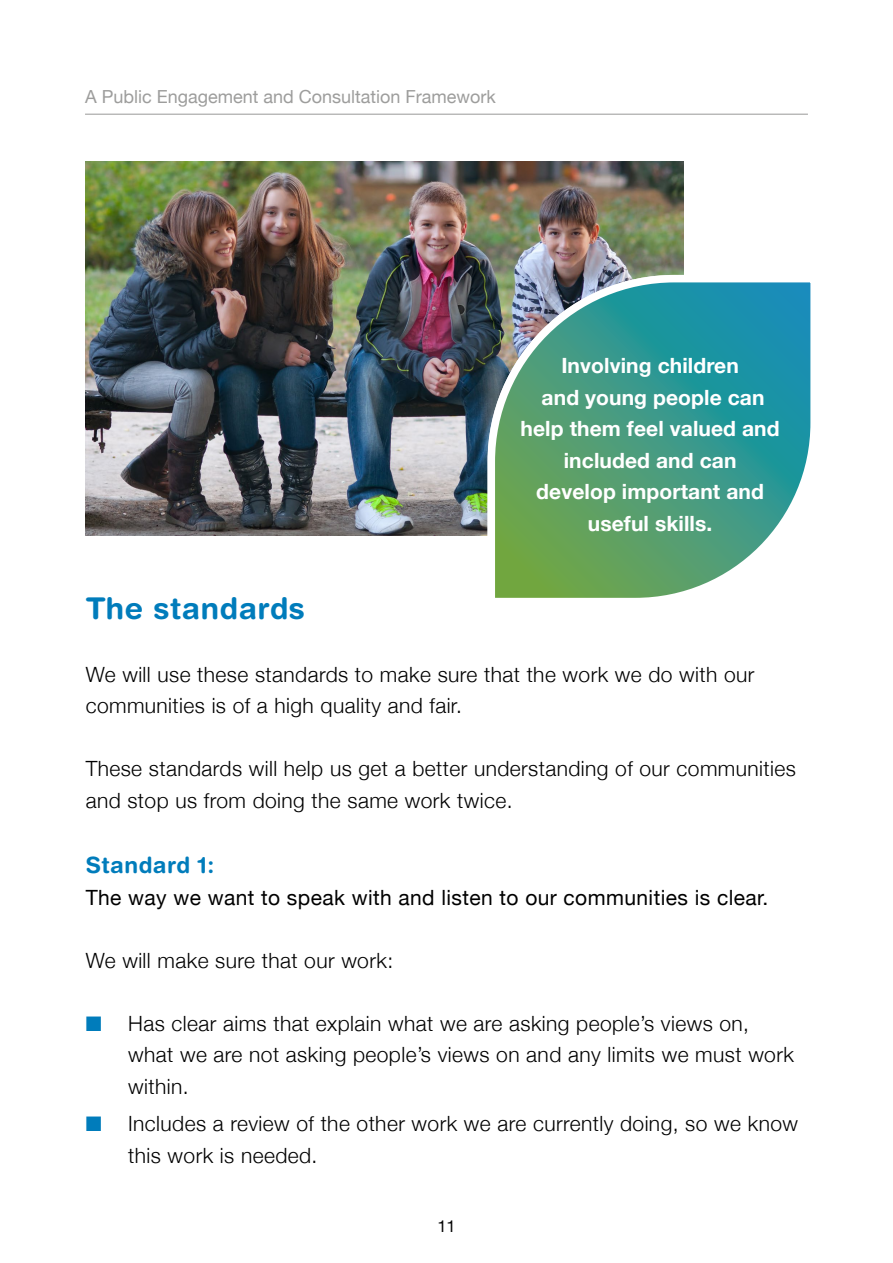
<style>
.page{position:relative;width:893px;height:1263px;background:#fff}
.page>*{position:absolute;margin:0;border:0;box-sizing:border-box;transform-origin:0 0}
.Header_1_Helvetica_R{font:700 30px "Helvetica Rounded LT Std";letter-spacing:.02em;color:#007cbb}
.Sub_Header_1_Helveti{font:700 22.5px "Helvetica Rounded LT Std";letter-spacing:.02em;color:#007cbb}
.Body_Helvetica_Neue{font:300 21px/31.5px "Helvetica Neue";letter-spacing:.02em;color:#000}
.t1{font:700 21px/31.5px "Helvetica Neue";letter-spacing:.005em;color:#fff;text-align:center}
.Body_Helvetica_Neue-2{font:21px "Helvetica Neue";letter-spacing:.02em;color:#000}
.t2{font:18px "Helvetica Neue";color:#9d9d9c}
.t3{font:16.5px "Helvetica Neue";color:#000}
.s1{color:#007cbb}
</style>
<div class="page">
<hr style="left:85px;top:114px;width:723px;height:1px;background:#9d9d9c">
<img style="left:85px;top:162px;width:598px;height:374px">
<svg style="left:484px;top:271px;width:327px;height:327px;background:#59a28f"></svg>
<p class="t2" style="left:85px;top:83px;width:412px">A Public Engagement and Consultation Framework</p>
<p class="Header_1_Helvetica_R" style="left:86px;top:590px;width:221px">The standards</p>
<p class="t1" style="left:561px;top:351px;width:179px">Involving children</p>
<p class="t1" style="left:520px;top:382px;width:261px">and young people can help them feel valued and included and can</p>
<p class="t1" style="left:536px;top:477px;width:229px">develop important and</p>
<p class="t1" style="left:588px;top:508px;width:126px">useful skills.</p>
<p class="Body_Helvetica_Neue" style="left:86px;top:657px;width:670px">We will use these standards to make sure that the work we do with our communities is of a high quality and fair.</p>
<p class="Body_Helvetica_Neue" style="left:86px;top:751px;width:712px">These standards will help us get a better understanding of our communities and stop us from doing the same work twice.</p>
<p class="Sub_Header_1_Helveti" style="left:86px;top:851px;width:130px">Standard 1:</p>
<p class="Body_Helvetica_Neue-2" style="left:86px;top:882px;width:684px">The way we want to speak with and listen to our communities is clear.</p>
<p class="Body_Helvetica_Neue" style="left:86px;top:943px;width:309px">We will make sure that our work:</p>
<p class="Body_Helvetica_Neue" style="left:128px;top:1006px;width:667px;text-indent:-43px"><span class="s1">■</span> Has clear aims that explain what we are asking people’s views on, what we are not asking people’s views on and any limits we must work within.</p>
<p class="Body_Helvetica_Neue" style="left:128px;top:1107px;width:671px;text-indent:-43px"><span class="s1">■</span> Includes a review of the other work we are currently doing, so we know this work is needed.</p>
<p class="t3" style="left:437px;top:1215px;width:20px">11</p>
</div>
